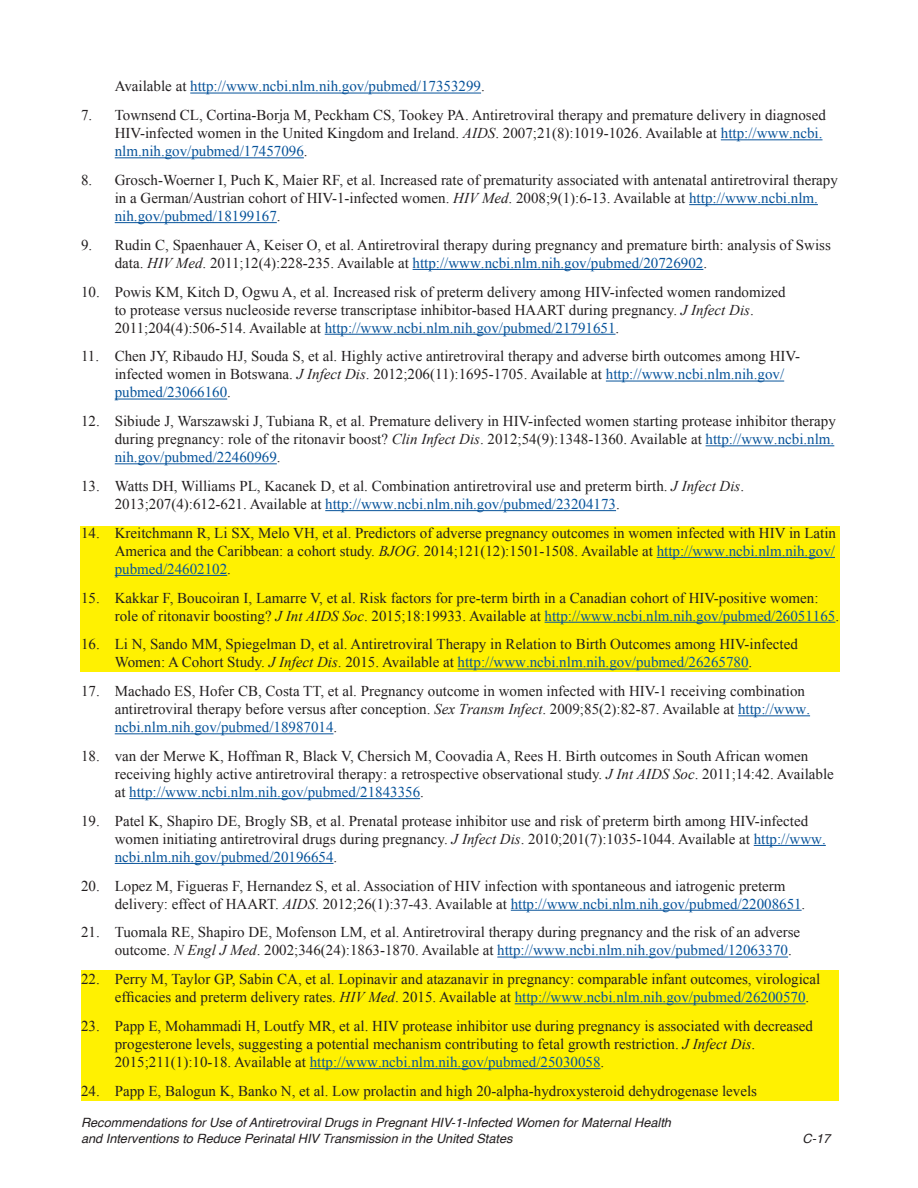
<style>
.page{position:relative;width:918px;height:1188px;background:#fff}
.page>*{position:absolute;margin:0;border:0;box-sizing:border-box;transform-origin:0 0}
.ordered_list{font:15px/18px "Times New Roman";color:#231f20}
.ordered_list-2{font:15px "Times New Roman";color:#07539a}
.t1{font:italic 12.75px/15.8px "Helvetica";color:#231f20}
.s1{color:#231f20}
.s2{font-style:italic}
.s3{color:#07539a}
</style>
<div class="page">
<div style="left:81px;top:970px;width:757px;height:131px;background:#fff101"></div>
<div style="left:80px;top:526px;width:759px;height:146px;background:#fff101"></div>
<hr style="left:190px;top:93px;width:291px;height:1px;background:#07539a">
<hr style="left:721px;top:139px;width:102px;height:1px;background:#07539a">
<hr style="left:115px;top:157px;width:189px;height:1px;background:#07539a">
<hr style="left:689px;top:204px;width:129px;height:1px;background:#07539a">
<hr style="left:115px;top:222px;width:162px;height:1px;background:#07539a">
<hr style="left:413px;top:269px;width:290px;height:1px;background:#07539a">
<hr style="left:325px;top:334px;width:291px;height:1px;background:#07539a">
<hr style="left:606px;top:381px;width:178px;height:1px;background:#07539a">
<hr style="left:115px;top:399px;width:112px;height:1px;background:#07539a">
<hr style="left:706px;top:445px;width:128px;height:1px;background:#07539a">
<hr style="left:115px;top:463px;width:162px;height:1px;background:#07539a">
<hr style="left:325px;top:510px;width:291px;height:1px;background:#07539a">
<hr style="left:657px;top:557px;width:178px;height:1px;background:#07539a">
<hr style="left:115px;top:575px;width:112px;height:1px;background:#07539a">
<hr style="left:545px;top:622px;width:290px;height:1px;background:#07539a">
<hr style="left:458px;top:669px;width:290px;height:1px;background:#07539a">
<hr style="left:738px;top:715px;width:72px;height:1px;background:#07539a">
<hr style="left:115px;top:733px;width:218px;height:1px;background:#07539a">
<hr style="left:129px;top:798px;width:291px;height:1px;background:#07539a">
<hr style="left:754px;top:845px;width:72px;height:1px;background:#07539a">
<hr style="left:115px;top:863px;width:218px;height:1px;background:#07539a">
<hr style="left:511px;top:910px;width:291px;height:1px;background:#07539a">
<hr style="left:497px;top:957px;width:291px;height:1px;background:#07539a">
<hr style="left:515px;top:1003px;width:291px;height:1px;background:#07539a">
<hr style="left:310px;top:1068px;width:291px;height:1px;background:#07539a">
<p class="ordered_list-2" style="left:115px;top:76px;width:372px"><span class="s1">Available at</span> http://www.ncbi.nlm.nih.gov/pubmed/17353299<span class="s1">.</span></p>
<p class="ordered_list" style="left:115px;top:106px;width:713px;text-indent:-34px">7. Townsend CL, Cortina-Borja M, Peckham CS, Tookey PA. Antiretroviral therapy and premature delivery in diagnosed<br>HIV-infected women in the United Kingdom and Ireland. <span class="s2">AIDS</span>. 2007;21(8):1019-1026. Available at <span class="s3">http://www.ncbi. nlm.nih.gov/pubmed/17457096</span>.</p>
<p class="ordered_list" style="left:115px;top:171px;width:725px;text-indent:-34px">8. Grosch-Woerner I, Puch K, Maier RF, et al. Increased rate of prematurity associated with antenatal antiretroviral therapy in a German/Austrian cohort of HIV-1-infected women. <span class="s2">HIV Med</span>. 2008;9(1):6-13. Available at <span class="s3">http://www.ncbi.nlm. nih.gov/pubmed/18199167</span>.</p>
<p class="ordered_list" style="left:115px;top:236px;width:718px;text-indent:-34px">9. Rudin C, Spaenhauer A, Keiser O, et al. Antiretroviral therapy during pregnancy and premature birth: analysis of Swiss data. <span class="s2">HIV Med</span>. 2011;12(4):228-235. Available at <span class="s3">http://www.ncbi.nlm.nih.gov/pubmed/20726902</span>.</p>
<p class="ordered_list" style="left:115px;top:282px;width:672px;text-indent:-34px">10. Powis KM, Kitch D, Ogwu A, et al. Increased risk of preterm delivery among HIV-infected women randomized to protease versus nucleoside reverse transcriptase inhibitor-based HAART during pregnancy. <span class="s2">J Infect Dis</span>.<br>2011;204(4):506-514. Available at <span class="s3">http://www.ncbi.nlm.nih.gov/pubmed/21791651</span>.</p>
<p class="ordered_list" style="left:115px;top:347px;width:687px;text-indent:-34px">11. Chen JY, Ribaudo HJ, Souda S, et al. Highly active antiretroviral therapy and adverse birth outcomes among HIV&shy;infected women in Botswana. <span class="s2">J Infect Dis</span>. 2012;206(11):1695-1705. Available at <span class="s3">http://www.ncbi.nlm.nih.gov/ pubmed/23066160</span>.</p>
<p class="ordered_list" style="left:115px;top:412px;width:723px;text-align:justify;text-indent:-34px">12. Sibiude J, Warszawski J, Tubiana R, et al. Premature delivery in HIV-infected women starting protease inhibitor therapy during pregnancy: role of the ritonavir boost? <span class="s2">Clin Infect Dis</span>. 2012;54(9):1348-1360. Available at <span class="s3">http://www.ncbi.nlm. nih.gov/pubmed/22460969</span>.</p>
<p class="ordered_list" style="left:115px;top:477px;width:631px;text-indent:-34px">13. Watts DH, Williams PL, Kacanek D, et al. Combination antiretroviral use and preterm birth. <span class="s2">J Infect Dis</span>.<br>2013;207(4):612-621. Available at <span class="s3">http://www.ncbi.nlm.nih.gov/pubmed/23204173</span>.</p>
<p class="ordered_list" style="left:115px;top:524px;width:723px;text-align:justify;text-indent:-34px">14. Kreitchmann R, Li SX, Melo VH, et al. Predictors of adverse pregnancy outcomes in women infected with HIV in Latin America and the Caribbean: a cohort study. <span class="s2">BJOG</span>. 2014;121(12):1501-1508. Available at <span class="s3">http://www.ncbi.nlm.nih.gov/ pubmed/24602102</span>.</p>
<p class="ordered_list" style="left:115px;top:588px;width:726px;text-indent:-34px">15. Kakkar F, Boucoiran I, Lamarre V, et al. Risk factors for pre-term birth in a Canadian cohort of HIV-positive women: role of ritonavir boosting? <span class="s2">J Int AIDS Soc</span>. 2015;18:19933. Available at <span class="s3">http://www.ncbi.nlm.nih.gov/pubmed/26051165</span>.</p>
<p class="ordered_list" style="left:115px;top:635px;width:685px;text-indent:-34px">16. Li N, Sando MM, Spiegelman D, et al. Antiretroviral Therapy in Relation to Birth Outcomes among HIV-infected<br>Women: A Cohort Study. <span class="s2">J Infect Dis</span>. 2015. Available at <span class="s3">http://www.ncbi.nlm.nih.gov/pubmed/26265780</span>.</p>
<p class="ordered_list" style="left:115px;top:682px;width:697px;text-indent:-34px">17. Machado ES, Hofer CB, Costa TT, et al. Pregnancy outcome in women infected with HIV-1 receiving combination antiretroviral therapy before versus after conception. <span class="s2">Sex Transm Infect</span>. 2009;85(2):82-87. Available at <span class="s3">http://www. ncbi.nlm.nih.gov/pubmed/18987014</span>.</p>
<p class="ordered_list" style="left:115px;top:747px;width:721px;text-indent:-34px">18. van der Merwe K, Hoffman R, Black V, Chersich M, Coovadia A, Rees H. Birth outcomes in South African women receiving highly active antiretroviral therapy: a retrospective observational study. <span class="s2">J Int AIDS Soc</span>. 2011;14:42. Available at <span class="s3">http://www.ncbi.nlm.nih.gov/pubmed/21843356</span>.</p>
<p class="ordered_list" style="left:115px;top:812px;width:713px;text-indent:-34px">19. Patel K, Shapiro DE, Brogly SB, et al. Prenatal protease inhibitor use and risk of preterm birth among HIV-infected women initiating antiretroviral drugs during pregnancy. <span class="s2">J Infect Dis</span>. 2010;201(7):1035-1044. Available at <span class="s3">http://www. ncbi.nlm.nih.gov/pubmed/20196654</span>.</p>
<p class="ordered_list" style="left:115px;top:876px;width:692px;text-indent:-34px">20. Lopez M, Figueras F, Hernandez S, et al. Association of HIV infection with spontaneous and iatrogenic preterm delivery: effect of HAART. <span class="s2">AIDS</span>. 2012;26(1):37-43. Available at <span class="s3">http://www.ncbi.nlm.nih.gov/pubmed/22008651</span>.</p>
<p class="ordered_list" style="left:115px;top:923px;width:687px;text-indent:-34px">21. Tuomala RE, Shapiro DE, Mofenson LM, et al. Antiretroviral therapy during pregnancy and the risk of an adverse outcome. <span class="s2">N Engl J Med</span>. 2002;346(24):1863-1870. Available at <span class="s3">http://www.ncbi.nlm.nih.gov/pubmed/12063370</span>.</p>
<p class="ordered_list" style="left:115px;top:970px;width:707px;text-indent:-34px">22. Perry M, Taylor GP, Sabin CA, et al. Lopinavir and atazanavir in pregnancy: comparable infant outcomes, virological efficacies and preterm delivery rates. <span class="s2">HIV Med</span>. 2015. Available at <span class="s3">http://www.ncbi.nlm.nih.gov/pubmed/26200570</span>.</p>
<p class="ordered_list" style="left:115px;top:1017px;width:700px;text-indent:-34px">23. Papp E, Mohammadi H, Loutfy MR, et al. HIV protease inhibitor use during pregnancy is associated with decreased progesterone levels, suggesting a potential mechanism contributing to fetal growth restriction. <span class="s2">J Infect Dis</span>.<br>2015;211(1):10-18. Available at <span class="s3">http://www.ncbi.nlm.nih.gov/pubmed/25030058</span>.</p>
<p class="ordered_list" style="left:81px;top:1082px;width:678px">24. Papp E, Balogun K, Banko N, et al. Low prolactin and high 20-alpha-hydroxysteroid dehydrogenase levels</p>
<p class="t1" style="left:81px;top:1115px;width:592px">Recommendations for Use of Antiretroviral Drugs in Pregnant HIV-1-Infected Women for Maternal Health and Interventions to Reduce Perinatal HIV Transmission in the United States</p>
<p class="t1" style="left:803px;top:1131px;width:29px">C-17</p>
</div>
